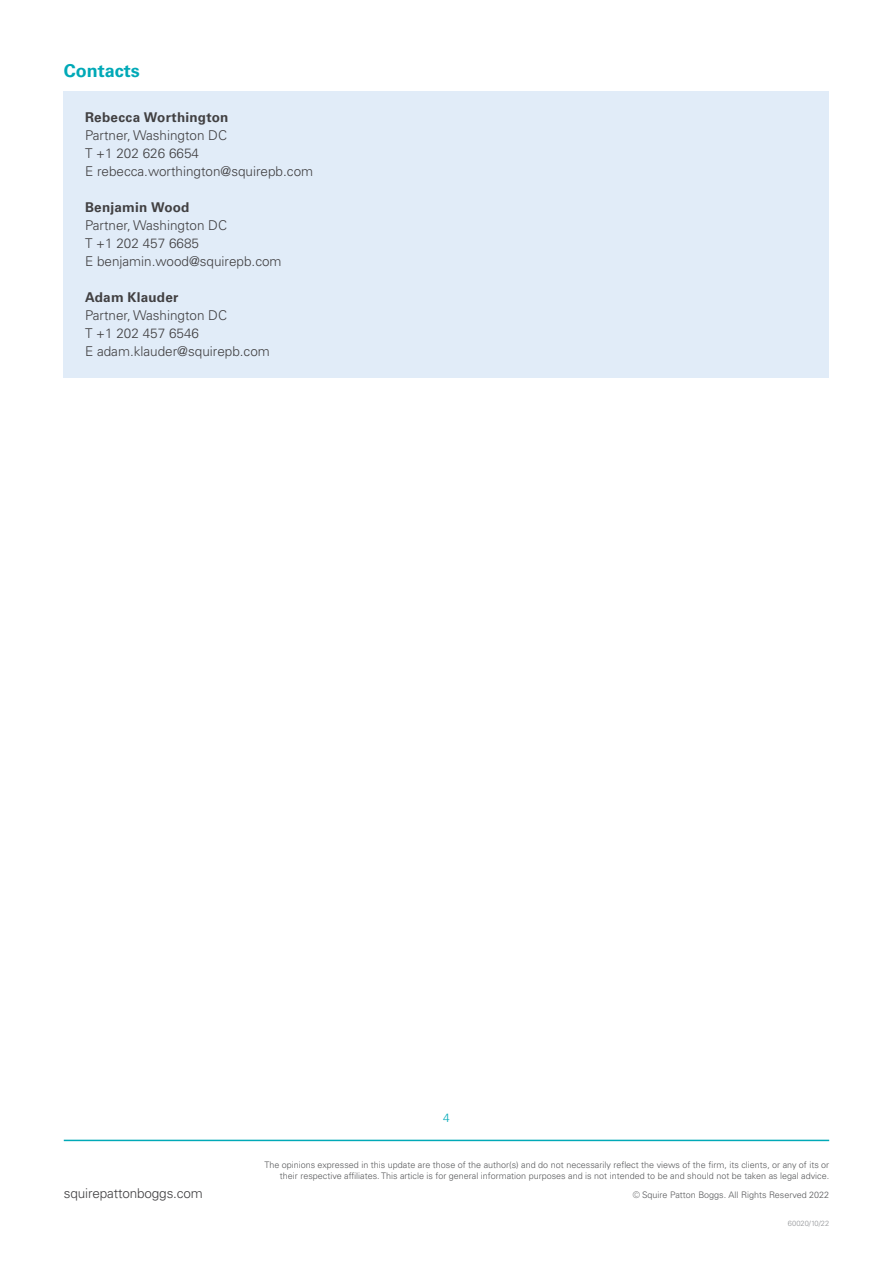
<style>
.page{position:relative;width:893px;height:1263px;background:#fff}
.page>*{position:absolute;margin:0;border:0;box-sizing:border-box;transform-origin:0 0}
.t1{font:700 18px "Univers LTCYR 65";color:#00a9b7}
.t2{font:300 13.5px/18px "Univers LTCYR 45";color:#414042}
.t3{font:700 13.5px "Univers LTCYR 65";letter-spacing:.015em;color:#414042}
.t4{font:300 12px "Univers LTCYR 45";color:#00a9b7}
.t5{font:300 9px/10.8px "Univers LTCYR 45";color:#58595b;text-align:right}
.t6{font:300 7.5px "Univers LTCYR 45";color:#939598}
</style>
<div class="page">
<hr style="left:64px;top:1140px;width:765px;height:1px;background:#00a9b7">
<div style="left:64px;top:91px;width:765px;height:287px;background:#e1ecf8"></div>
<h1 class="t1" style="left:64px;top:58px;width:78px">Contacts</h1>
<h2 class="t3" style="left:85px;top:108px;width:145px">Rebecca Worthington</h2>
<h2 class="t2" style="left:85px;top:126px;width:230px">Partner, Washington DC<br>T +1 202 626 6654<br>E rebecca.worthington@squirepb.com</h2>
<h2 class="t3" style="left:85px;top:198px;width:106px">Benjamin Wood</h2>
<h2 class="t2" style="left:85px;top:216px;width:198px">Partner, Washington DC<br>T +1 202 457 6685<br>E benjamin.wood@squirepb.com</h2>
<h2 class="t3" style="left:85px;top:288px;width:95px">Adam Klauder</h2>
<h2 class="t2" style="left:85px;top:306px;width:186px">Partner, Washington DC<br>T +1 202 457 6546<br>E adam.klauder@squirepb.com</h2>
<h3 class="t4" style="left:443px;top:1110px;width:8px">4</h3>
<h2 class="t2" style="left:64px;top:1184px;width:141px">squirepattonboggs.com</h2>
<p class="t5" style="left:265px;top:1159px;width:566px">The opinions expressed in this update are those of the author(s) and do not necessarily reflect the views of the firm, its clients, or any of its or their respective affiliates. This article is for general information purposes and is not intended to be and should not be taken as legal advice.</p>
<p class="t5" style="left:633px;top:1189px;width:198px">© Squire Patton Boggs. All Rights Reserved 2022</p>
<p class="t6" style="left:788px;top:1218px;width:43px">60020/10/22</p>
</div>
